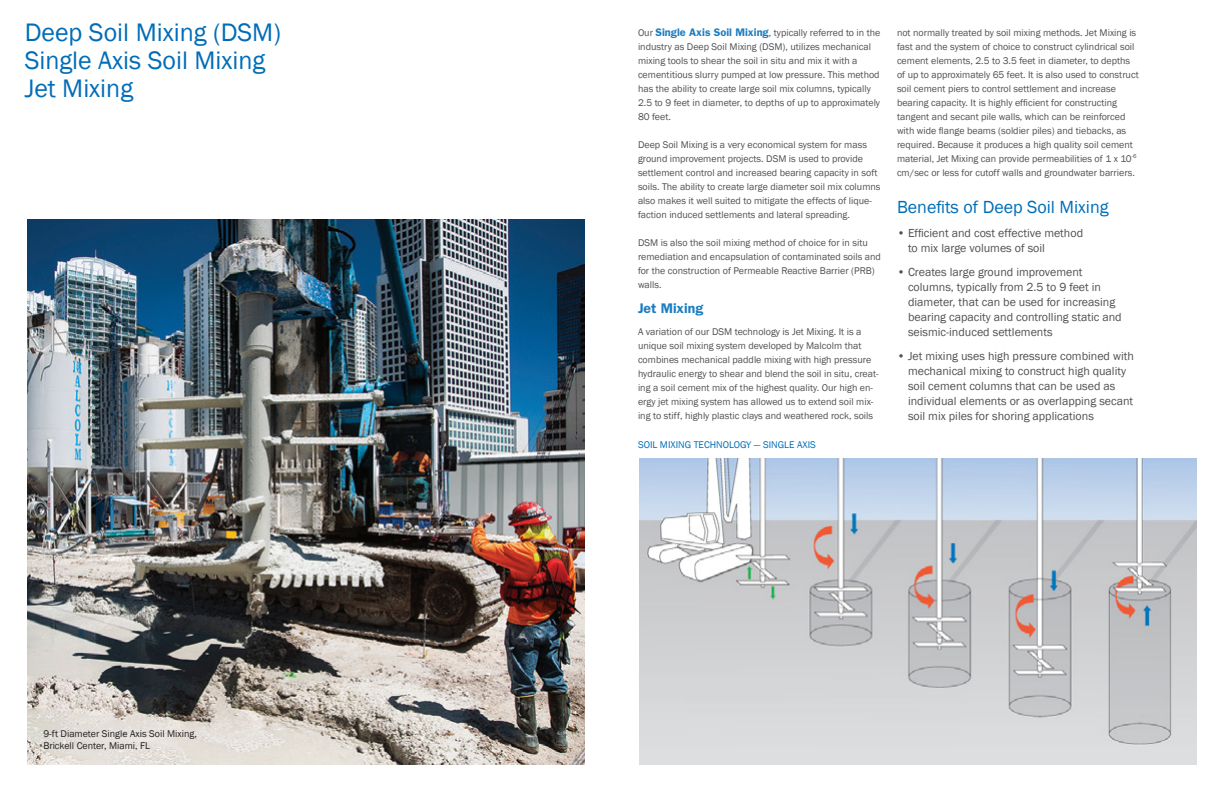
<style>
.page{position:relative;width:1224px;height:792px;background:#fff}
.page>*{position:absolute;margin:0;border:0;box-sizing:border-box;transform-origin:0 0}
.t1{font:26px "Franklin Gothic";color:#006db8}
.t2{font:18px "Franklin Gothic";color:#006db8}
.t3{font:600 14px "Franklin Gothic";color:#1b7cc1}
.t4{font:12px/15px "Franklin Gothic";color:#505052}
.t5{font:10px/14px "Franklin Gothic";color:#505052}
.t6{font:10px/12px "Franklin Gothic";color:#231f20}
.t7{font:10px "Franklin Gothic";color:#006db8}
.s1{font-weight:600;font-size:11px;color:#1b7cc1}
</style>
<div class="page">
<img style="left:27px;top:220px;width:558px;height:545px">
<img style="left:639px;top:458px;width:558px;height:307px">
<p class="t1" style="left:25px;top:16px;width:258px">Deep Soil Mixing (DSM)</p>
<p class="t1" style="left:25px;top:44px;width:242px">Single Axis Soil Mixing</p>
<p class="t1" style="left:25px;top:72px;width:110px">Jet Mixing</p>
<p class="t6" style="left:43px;top:727px;width:155px">9-ft Diameter Single Axis Soil Mixing,<br>Brickell Center, Miami, FL</p>
<p class="t5" style="left:638px;top:26px;width:244px">Our <span class="s1">Single Axis Soil Mixing</span>, typically referred to in the industry as Deep Soil Mixing (DSM), utilizes mechanical mixing tools to shear the soil in situ and mix it with a</p>
<p class="t5" style="left:638px;top:68px;width:244px">cementitious slurry pumped at low pressure. This method has the ability to create large soil mix columns, typically 2.5 to 9 feet in diameter, to depths of up to approximately 80 feet.</p>
<p class="t5" style="left:638px;top:138px;width:244px">Deep Soil Mixing is a very economical system for mass ground improvement projects. DSM is used to provide settlement control and increased bearing capacity in soft soils. The ability to create large diameter soil mix columns also makes it well suited to mitigate the effects of lique&shy;faction induced settlements and lateral spreading.</p>
<p class="t5" style="left:638px;top:236px;width:245px">DSM is also the soil mixing method of choice for in situ remediation and encapsulation of contaminated soils and for the construction of Permeable Reactive Barrier (PRB)</p>
<p class="t5" style="left:638px;top:278px;width:25px">walls.</p>
<p class="t3" style="left:638px;top:300px;width:67px">Jet Mixing</p>
<p class="t5" style="left:638px;top:325px;width:235px">A variation of our DSM technology is Jet Mixing. It is a unique soil mixing system developed by Malcolm that combines mechanical paddle mixing with high pressure</p>
<p class="t5" style="left:638px;top:367px;width:242px">hydraulic energy to shear and blend the soil in situ, creat&shy;ing a soil cement mix of the highest quality. Our high en&shy;ergy jet mixing system has allowed us to extend soil mix&shy;ing to stiff, highly plastic clays and weathered rock, soils</p>
<p class="t7" style="left:638px;top:439px;width:179px">SOIL MIXING TECHNOLOGY — SINGLE AXIS</p>
<p class="t5" style="left:897px;top:26px;width:243px">not normally treated by soil mixing methods. Jet Mixing is fast and the system of choice to construct cylindrical soil cement elements, 2.5 to 3.5 feet in diameter, to depths of up to approximately 65 feet. It is also used to construct soil cement piers to control settlement and increase bearing capacity. It is highly efficient for constructing tangent and secant pile walls, which can be reinforced with wide flange beams (soldier piles) and tiebacks, as required. Because it produces a high quality soil cement material, Jet Mixing can provide permeabilities of 1 x 10<sup>-6 </sup>cm/sec or less for cutoff walls and groundwater barriers.</p>
<p class="t2" style="left:897px;top:196px;width:213px">Benefits of Deep Soil Mixing</p>
<p class="t4" style="left:908px;top:226px;width:177px;text-indent:-11px">• Efficient and cost effective method to mix large volumes of soil</p>
<p class="t4" style="left:908px;top:265px;width:215px;text-indent:-11px">• Creates large ground improvement columns, typically from 2.5 to 9 feet in diameter, that can be used for increasing bearing capacity and controlling static and seismic-induced settlements</p>
<p class="t4" style="left:897px;top:349px;width:238px;text-align:center">• Jet mixing uses high pressure combined with mechanical mixing to construct high quality</p>
<p class="t4" style="left:908px;top:379px;width:227px">soil cement columns that can be used as individual elements or as overlapping secant</p>
<p class="t4" style="left:908px;top:409px;width:187px">soil mix piles for shoring applications</p>
</div>
